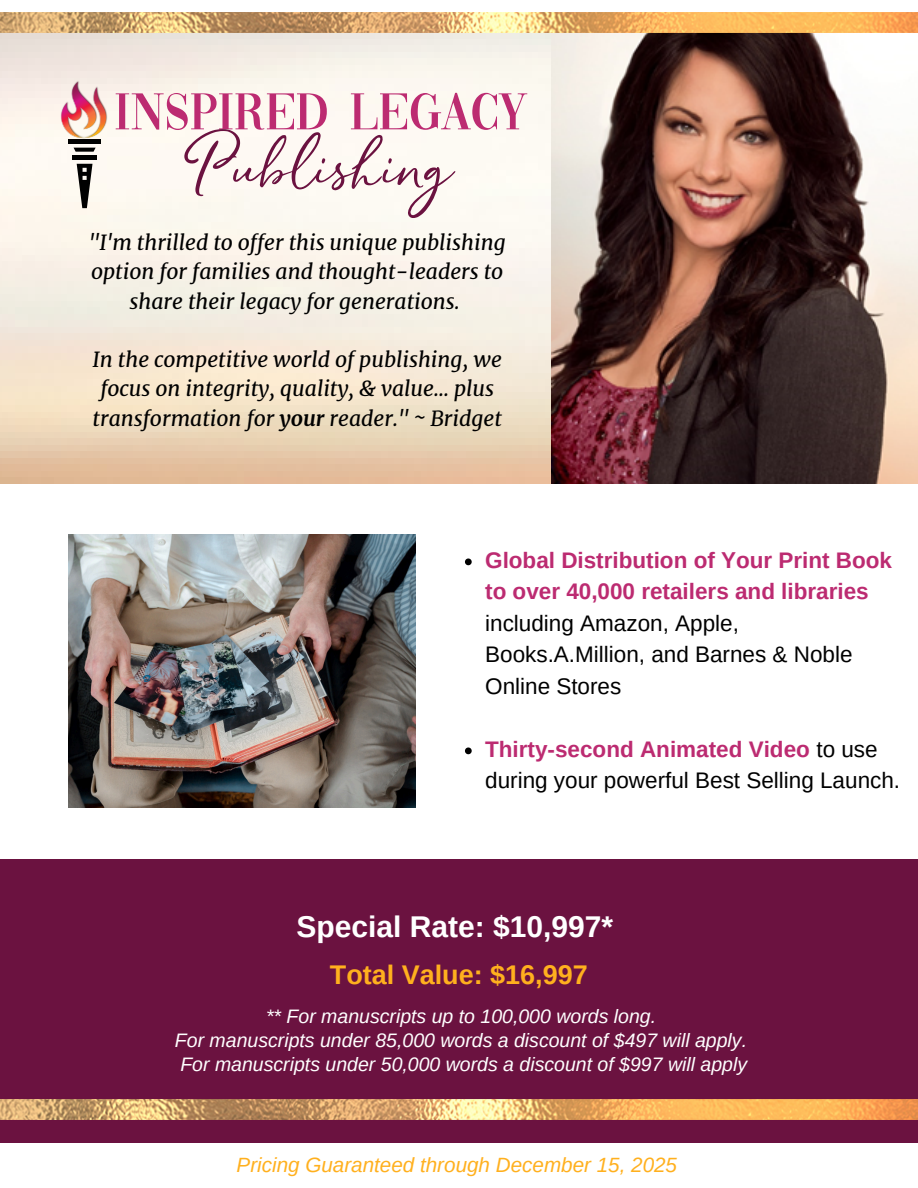
<style>
.page{position:relative;width:918px;height:1188px;background:#fff}
.page>*{position:absolute;margin:0;border:0;box-sizing:border-box;transform-origin:0 0}
.t1{font:58.05px "Pringleand Tweed";color:#6b1240}
.t2{font:53.85px "Vogue";color:#bc2b71}
.t3{font:700 30px "Arimo";color:#fff}
.t4{font:700 27px "Arimo";color:#ffb01e}
.t5{font:700 22.5px/31.5px "Arimo";color:#bc2b71}
.t6{font:22.5px/31.5px "Arimo";color:#000}
.t7{font:italic 21px/29.2px "Merriweather";color:#000;text-align:center}
.t8{font:italic 20.7px "Arimo";color:#ffb01e}
.t9{font:italic 19.5px "Arimo";color:#fff}
.s1{font-weight:700}
.s2{font-weight:400;color:#000}
.s3{font-weight:700;color:#bc2b71}
</style>
<div class="page">
<svg style="left:465px;top:559px;width:7px;height:6px"></svg>
<svg style="left:465px;top:748px;width:7px;height:6px"></svg>
<img style="left:0;top:12px;width:918px;height:471px">
<img style="left:552px;top:32px;width:366px;height:451px">
<img style="left:60px;top:75px;width:52px;height:66px">
<svg style="left:77px;top:164px;width:16px;height:44px"></svg>
<hr style="left:72px;top:156px;width:25px;height:4px;background:#000">
<svg style="left:74px;top:148px;width:22px;height:4px"></svg>
<hr style="left:68px;top:140px;width:33px;height:4px;background:#000">
<div style="left:0;top:859px;width:918px;height:283px;background:#6b1240"></div>
<img style="left:0;top:1099px;width:918px;height:21px">
<img style="left:68px;top:535px;width:348px;height:272px">
<p class="t2" style="left:114px;top:92px;width:413px">INSPIRED LEGACY</p>
<h1 class="t1" style="left:187px;top:131px;width:264px">Publishing</h1>
<h1 class="t7" style="left:89px;top:228px;width:419px">"I'm thrilled to offer this unique publishing option for families and thought-leaders to share their legacy for generations.</h1>
<p class="t7" style="left:93px;top:345px;width:411px">In the competitive world of publishing, we focus on integrity, quality, &amp; value... plus transformation for <span class="s1">your</span> reader." ~ Bridget</p>
<p class="t5" style="left:485px;top:544px;width:408px">Global Distribution of Your Print Book to over 40,000 retailers and libraries <span class="s2">including Amazon, Apple,<br>Books.A.Million, and Barnes &amp; Noble<br>Online Stores</span></p>
<p class="t6" style="left:485px;top:733px;width:416px"><span class="s3">Thirty-second Animated Video</span> to use during your powerful Best Selling Launch.</p>
<h3 class="t3" style="left:296px;top:910px;width:318px">Special Rate: $10,997*</h3>
<h3 class="t4" style="left:330px;top:959px;width:259px">Total Value: $16,997</h3>
<p class="t9" style="left:266px;top:1006px;width:392px">** For manuscripts up to 100,000 words long.</p>
<p class="t9" style="left:175px;top:1029px;width:574px">For manuscripts under 85,000 words a discount of $497 will apply.</p>
<p class="t9" style="left:180px;top:1053px;width:568px">For manuscripts under 50,000 words a discount of $997 will apply</p>
<p class="t8" style="left:237px;top:1153px;width:442px">Pricing Guaranteed through December 15, 2025</p>
</div>
